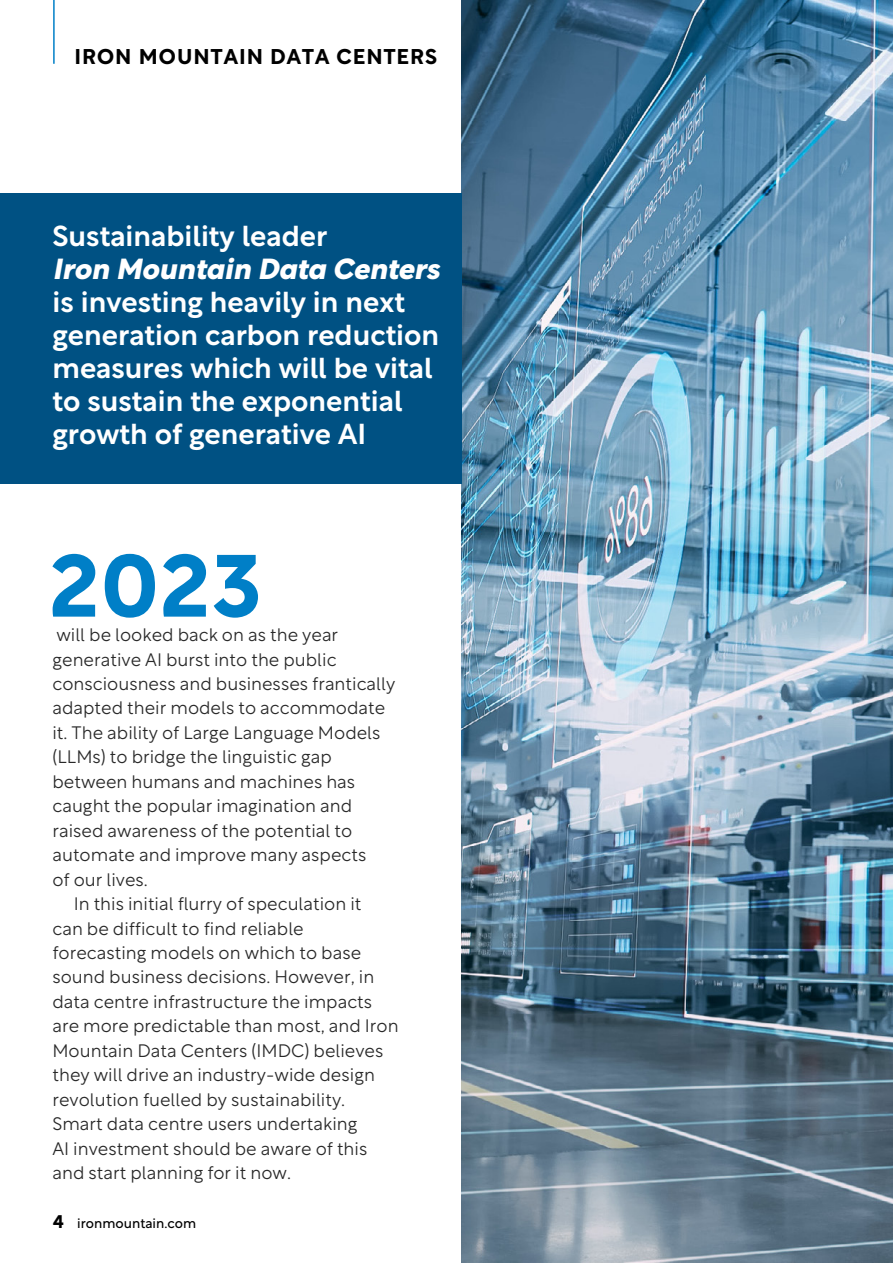
<style>
.page{position:relative;width:893px;height:1263px;background:#fff}
.page>*{position:absolute;margin:0;border:0;box-sizing:border-box;transform-origin:0 0}
.Drop_Cap{font:700 86.55px "Rotunda";color:#007fc7}
.Standfirst{font:500 28.5px/33px "Rotunda";color:#fff}
.t1{font:700 21px "Rotunda";letter-spacing:.05em;color:#000}
.Body_Copy{font:300 18px/24.5px "Rotunda";color:#282828}
.Drop_Cap-2{font:300 18px/24.5px "Rotunda";color:#282828}
.t2{font:13.5px "Rotunda";color:#000}
.s1{font-weight:800;font-style:italic}
.s2{font-weight:700;font-size:18px}
</style>
<div class="page">
<img style="left:461px;top:0;width:432px;height:1263px">
<div style="left:0;top:193px;width:461px;height:290px;background:#005183"></div>
<hr style="left:53px;top:0;width:2px;height:64px;background:#007fc7">
<p class="t1" style="left:74px;top:39px;width:364px">IRON MOUNTAIN DATA CENTERS</p>
<p class="Standfirst" style="left:52px;top:216px;width:388px">Sustainability leader<br><span class="s1">Iron Mountain Data Centers </span>is investing heavily in next generation carbon reduction measures which will be vital to sustain the exponential growth of generative AI</p>
<p class="Drop_Cap" style="left:50px;top:515px;width:213px">2023</p>
<p class="Drop_Cap-2" style="left:52px;top:621px;width:344px">will be looked back on as the year generative AI burst into the public consciousness and businesses frantically adapted their models to accommodate it. The ability of Large Language Models (LLMs) to bridge the linguistic gap between humans and machines has caught the popular imagination and raised awareness of the potential to automate and improve many aspects<br>of our lives.</p>
<p class="Body_Copy" style="left:52px;top:890px;width:348px;text-indent:21px">In this initial flurry of speculation it<br>can be difficult to find reliable forecasting models on which to base sound business decisions. However, in data centre infrastructure the impacts are more predictable than most, and Iron Mountain Data Centers (IMDC) believes they will drive an industry-wide design revolution fuelled by sustainability.<br>Smart data centre users undertaking<br>AI investment should be aware of this and start planning for it now.</p>
<p class="t2" style="left:53px;top:1212px;width:144px"><span class="s2">4</span> ironmountain.com</p>
</div>
